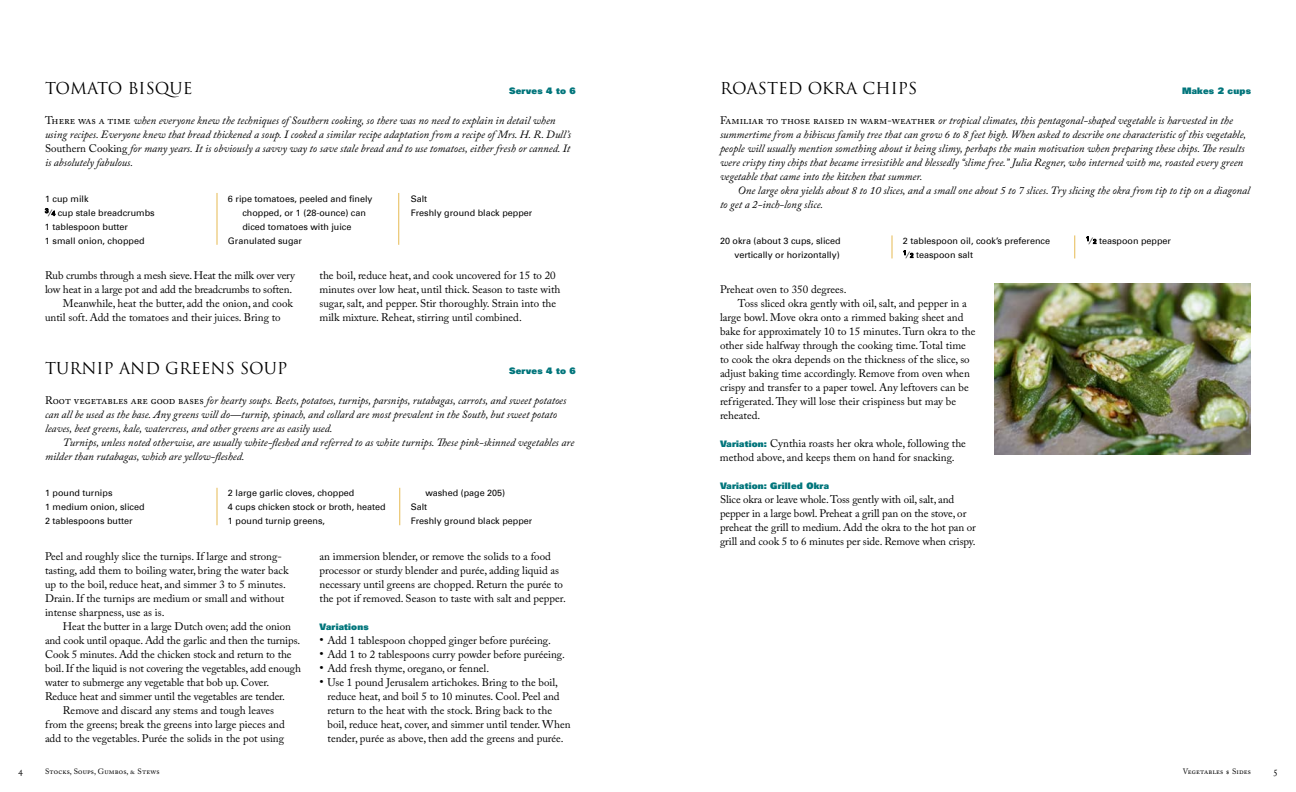
<style>
.page{position:relative;width:1296px;height:792px;background:#fff}
.page>*{position:absolute;margin:0;border:0;box-sizing:border-box;transform-origin:0 0}
.t1{font:16px "Trajan";color:#000}
.t2{font:11px/14px "Adobe Caslon Pro";color:#000}
.t3{font:italic 11px/14px "Adobe Caslon Pro";color:#000}
.t4{font:10px "Adobe Caslon Pro";color:#000}
.t5{font:9px/14px "Univers Com 55 Roman";color:#000}
.t6{font:9px "Univers Com 85 X Black";letter-spacing:.02em;color:#00757b}
.t7{font:7.8px "Adobe Caslon Pro";letter-spacing:.02em;color:#000}
.s1{font-style:normal}
.s2{font-size:6.3px}
.s3{font-size:12.5px}
.s4{font-family:"Univers Com 85 X Black";font-size:9px;color:#00757b}
</style>
<div class="page">
<svg style="left:45px;top:208px;width:10px;height:8px"></svg>
<hr style="left:398px;top:193px;width:1px;height:52px;background:#e7ba53">
<hr style="left:217px;top:193px;width:1px;height:52px;background:#e7ba53">
<hr style="left:400px;top:488px;width:1px;height:37px;background:#e7ba53">
<hr style="left:217px;top:488px;width:1px;height:37px;background:#e7ba53">
<svg style="left:904px;top:251px;width:9px;height:7px"></svg>
<svg style="left:1087px;top:237px;width:9px;height:7px"></svg>
<img style="left:994px;top:284px;width:257px;height:170px">
<svg style="left:1074px;top:235px;width:1px;height:23px"></svg>
<svg style="left:892px;top:235px;width:1px;height:23px"></svg>
<h1 class="t1" style="left:45px;top:78px;width:149px">TOMATO BISQUE</h1>
<p class="t6" style="left:509px;top:84px;width:68px">Serves 4 to 6</p>
<p class="t3" style="left:45px;top:113px;width:528px"><span class="s1">There was a time</span> when everyone knew the techniques of Southern cooking, so there was no need to explain in detail when using recipes. Everyone knew that bread thickened a soup. I cooked a similar recipe adaptation from a recipe of Mrs. H. R. Dull’s <span class="s1">Southern Cooking</span> for many years. It is obviously a savvy way to save stale bread and to use tomatoes, either fresh or canned. It is absolutely fabulous.</p>
<p class="t5" style="left:45px;top:191px;width:111px">1 cup milk<br><sup>3</sup>⁄ <span class="s2">4</span> cup stale breadcrumbs<br>1 tablespoon butter<br>1 small onion, chopped</p>
<p class="t5" style="left:228px;top:191px;width:146px">6 ripe tomatoes, peeled and finely</p>
<p class="t5" style="left:411px;top:191px;width:123px">Salt<br>Freshly ground black pepper</p>
<p class="t5" style="left:242px;top:205px;width:125px">chopped, or 1 (28-ounce) can</p>
<p class="t5" style="left:242px;top:219px;width:111px">diced tomatoes with juice</p>
<p class="t5" style="left:228px;top:233px;width:76px">Granulated sugar</p>
<p class="t2" style="left:45px;top:268px;width:252px">Rub crumbs through a mesh sieve. Heat the milk over very</p>
<p class="t2" style="left:45px;top:282px;width:249px">low heat in a large pot and add the breadcrumbs to soften.</p>
<p class="t2" style="left:63px;top:296px;width:232px">Meanwhile, heat the butter, add the onion, and cook</p>
<p class="t2" style="left:45px;top:310px;width:237px">until soft. Add the tomatoes and their juices. Bring to</p>
<p class="t2" style="left:320px;top:268px;width:242px">the boil, reduce heat, and cook uncovered for 15 to 20 minutes over low heat, until thick. Season to taste with sugar, salt, and pepper. Stir thoroughly. Strain into the milk mixture. Reheat, stirring until combined.</p>
<h1 class="t1" style="left:45px;top:359px;width:244px">TURNIP AND GREENS SOUP</h1>
<p class="t6" style="left:509px;top:365px;width:68px">Serves 4 to 6</p>
<p class="t3" style="left:45px;top:394px;width:523px"><span class="s1">Root vegetables are good bases</span> for hearty soups. Beets, potatoes, turnips, parsnips, rutabagas, carrots, and sweet potatoes can all be used as the base. Any greens will do—turnip, spinach, and collard are most prevalent in the South, but sweet potato leaves, beet greens, kale, watercress, and other greens are as easily used.</p>
<p class="t3" style="left:45px;top:436px;width:531px;text-indent:18px">Turnips, unless noted otherwise, are usually white-fleshed and referred to as white turnips. These pink-skinned vegetables are milder than rutabagas, which are yellow-fleshed.</p>
<p class="t5" style="left:45px;top:486px;width:101px">1 pound turnips<br>1 medium onion, sliced<br>2 tablespoons butter</p>
<p class="t5" style="left:228px;top:486px;width:159px">2 large garlic cloves, chopped<br>4 cups chicken stock or broth, heated<br>1 pound turnip greens,</p>
<p class="t5" style="left:411px;top:486px;width:123px;text-indent:14px">washed (page 205)<br>Salt<br>Freshly ground black pepper</p>
<p class="t2" style="left:45px;top:549px;width:245px">Peel and roughly slice the turnips. If large and strong&shy;tasting, add them to boiling water, bring the water back up to the boil, reduce heat, and simmer 3 to 5 minutes.<br>Drain. If the turnips are medium or small and without intense sharpness, use as is.</p>
<p class="t2" style="left:63px;top:619px;width:229px">Heat the butter in a large Dutch oven; add the onion</p>
<p class="t2" style="left:45px;top:633px;width:257px">and cook until opaque. Add the garlic and then the turnips.</p>
<p class="t2" style="left:45px;top:647px;width:248px">Cook 5 minutes. Add the chicken stock and return to the</p>
<p class="t2" style="left:45px;top:661px;width:257px">boil. If the liquid is not covering the vegetables, add enough</p>
<p class="t2" style="left:45px;top:675px;width:226px">water to submerge any vegetable that bob up. Cover.</p>
<p class="t2" style="left:45px;top:689px;width:242px">Reduce heat and simmer until the vegetables are tender.</p>
<p class="t2" style="left:63px;top:703px;width:213px">Remove and discard any stems and tough leaves</p>
<p class="t2" style="left:45px;top:717px;width:241px">from the greens; break the greens into large pieces and</p>
<p class="t2" style="left:45px;top:731px;width:241px">add to the vegetables. Purée the solids in the pot using</p>
<p class="t2" style="left:320px;top:549px;width:248px">an immersion blender, or remove the solids to a food processor or sturdy blender and purée, adding liquid as necessary until greens are chopped. Return the purée to the pot if removed. Season to taste with salt and pepper.</p>
<p class="t6" style="left:320px;top:620px;width:51px">Variations</p>
<p class="t2" style="left:320px;top:633px;width:233px"><span class="s3">•</span> Add 1 tablespoon chopped ginger before puréeing.</p>
<p class="t2" style="left:320px;top:647px;width:247px"><span class="s3">•</span> Add 1 to 2 tablespoons curry powder before puréeing.</p>
<p class="t2" style="left:320px;top:661px;width:171px"><span class="s3">•</span> Add fresh thyme, oregano, or fennel.</p>
<p class="t2" style="left:328px;top:675px;width:245px;text-indent:-8px"><span class="s3">•</span> Use 1 pound Jerusalem artichokes. Bring to the boil, reduce heat, and boil 5 to 10 minutes. Cool. Peel and return to the heat with the stock. Bring back to the boil, reduce heat, cover, and simmer until tender. When tender, purée as above, then add the greens and purée.</p>
<h1 class="t1" style="left:720px;top:78px;width:199px">ROASTED OKRA CHIPS</h1>
<p class="t6" style="left:1182px;top:84px;width:70px">Makes 2 cups</p>
<p class="t3" style="left:720px;top:113px;width:528px"><span class="s1">Familiar to those raised in warm-weather</span> or tropical climates, this pentagonal-shaped vegetable is harvested in the summertime from a hibiscus family tree that can grow 6 to 8 feet high. When asked to describe one characteristic of this vegetable, people will usually mention something about it being slimy, perhaps the main motivation when preparing these chips. The results were crispy tiny chips that became irresistible and blessedly “slime free.” Julia Regner, who interned with me, roasted every green vegetable that came into the kitchen that summer.</p>
<p class="t3" style="left:720px;top:183px;width:531px;text-indent:18px">One large okra yields about 8 to 10 slices, and a small one about 5 to 7 slices. Try slicing the okra from tip to tip on a diagonal to get a 2-inch-long slice.</p>
<p class="t5" style="left:720px;top:233px;width:122px;text-align:right">20 okra (about 3 cups, sliced vertically or horizontally)</p>
<p class="t5" style="left:903px;top:233px;width:149px">2 tablespoon oil, cook’s preference<br><sup>1</sup>⁄ <span class="s2">2</span> teaspoon salt</p>
<p class="t5" style="left:1086px;top:233px;width:87px"><sup>1</sup>⁄ <span class="s2">2</span> teaspoon pepper</p>
<p class="t2" style="left:720px;top:282px;width:128px">Preheat oven to 350 degrees.</p>
<p class="t2" style="left:738px;top:296px;width:230px">Toss sliced okra gently with oil, salt, and pepper in a</p>
<p class="t2" style="left:720px;top:310px;width:245px">large bowl. Move okra onto a rimmed baking sheet and</p>
<p class="t2" style="left:720px;top:324px;width:257px">bake for approximately 10 to 15 minutes. Turn okra to the</p>
<p class="t2" style="left:720px;top:338px;width:247px">other side halfway through the cooking time. Total time</p>
<p class="t2" style="left:720px;top:352px;width:251px">to cook the okra depends on the thickness of the slice, so</p>
<p class="t2" style="left:720px;top:366px;width:251px">adjust baking time accordingly. Remove from oven when</p>
<p class="t2" style="left:720px;top:380px;width:250px">crispy and transfer to a paper towel. Any leftovers can be</p>
<p class="t2" style="left:720px;top:394px;width:238px">refrigerated. They will lose their crispiness but may be</p>
<p class="t2" style="left:720px;top:408px;width:42px">reheated.</p>
<p class="t2" style="left:720px;top:436px;width:248px"><span class="s4">Variation:</span> Cynthia roasts her okra whole, following the method above, and keeps them on hand for snacking.</p>
<p class="t6" style="left:720px;top:480px;width:111px">Variation: Grilled Okra</p>
<p class="t2" style="left:720px;top:492px;width:258px">Slice okra or leave whole. Toss gently with oil, salt, and pepper in a large bowl. Preheat a grill pan on the stove, or preheat the grill to medium. Add the okra to the hot pan or grill and cook 5 to 6 minutes per side. Remove when crispy.</p>
<p class="t4" style="left:18px;top:765px;width:6px">4</p>
<p class="t7" style="left:45px;top:767px;width:115px">Stocks, Soups, Gumbos, &amp; Stews</p>
<p class="t7" style="left:1183px;top:767px;width:69px">Vegetables $ Sides</p>
<p class="t4" style="left:1273px;top:765px;width:6px">5</p>
</div>
